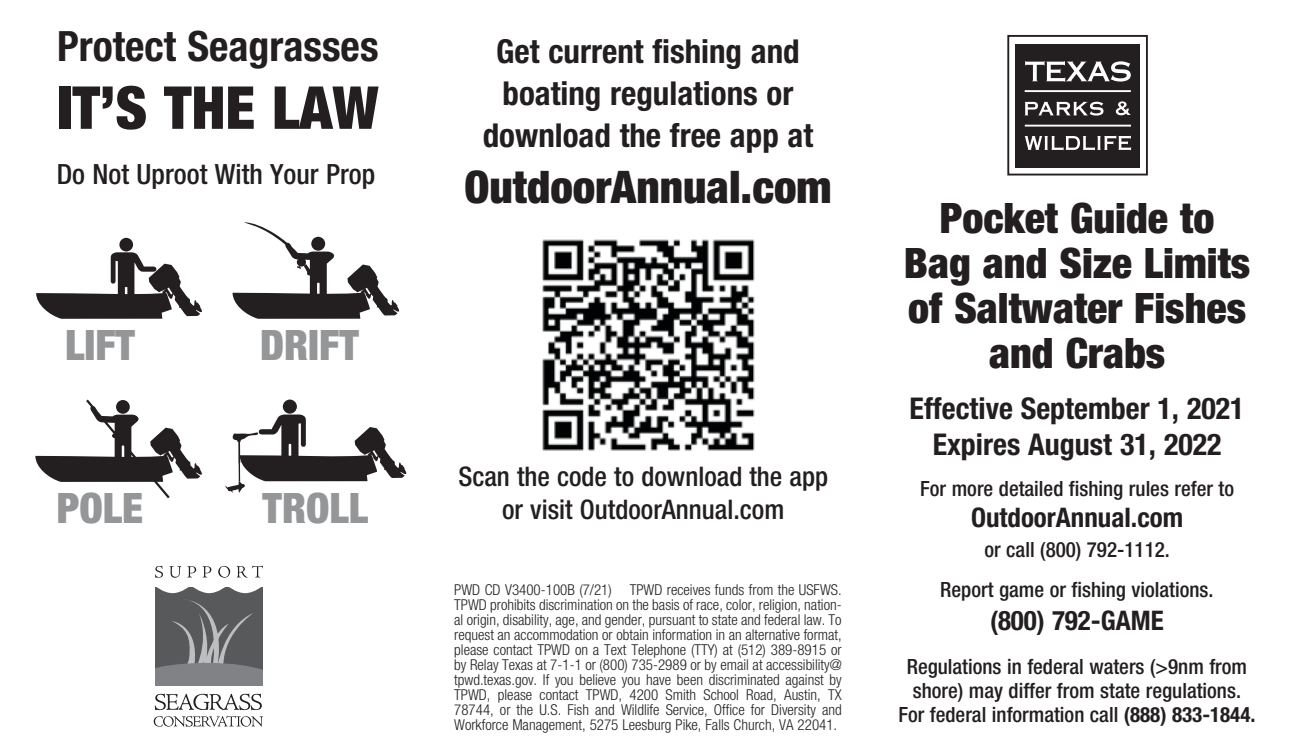
<style>
.page{position:relative;width:1296px;height:756px;background:#fff}
.page>*{position:absolute;margin:0;border:0;box-sizing:border-box;transform-origin:0 0}
.t1{font:900 condensed 59.4px "Helvetica Neue";color:#231f20}
.t2{font:900 condensed 45px "Helvetica Neue";color:#231f20}
.t3{font:900 condensed 42px/45px "Helvetica Neue";color:#231f20;text-align:center}
.t4{font:900 condensed 42px "Helvetica Neue";color:#949698}
.t5{font:700 condensed 41.7px "Helvetica Neue";color:#231f20}
.t6{font:700 condensed 33px "Helvetica Neue";color:#231f20}
.t7{font:700 condensed 30px "Helvetica Neue";color:#231f20}
.t8{font:500 condensed 27.9px "Helvetica Neue";color:#231f20}
.t9{font:500 condensed 27px/33px "Helvetica Neue";color:#231f20;text-align:center}
.t10{font:700 condensed 27px "Helvetica Neue";color:#231f20}
.t11{font:500 condensed 21px/24px "Helvetica Neue";color:#231f20;text-align:center}
.t12{font:300 condensed 15px/15px "Helvetica Neue";color:#231f20;text-align:justify}
.s1{font-weight:700}
</style>
<div class="page">
<div style="left:1007px;top:35px;width:141px;height:141px;border:2px solid #231f20"></div>
<div style="left:1016px;top:44px;width:124px;height:123px;background:#231f20"></div>
<svg style="left:1025px;top:61px;width:106px;height:21px"></svg>
<svg style="left:1025px;top:136px;width:106px;height:14px"></svg>
<svg style="left:1025px;top:102px;width:79px;height:14px"></svg>
<hr style="left:1025px;top:90px;width:106px;height:2px;background:#fff">
<hr style="left:1025px;top:125px;width:106px;height:2px;background:#fff">
<svg style="left:1116px;top:101px;width:15px;height:14px"></svg>
<div style="left:163px;top:592px;width:89px;height:9px;background:#58595b"></div>
<svg style="left:155px;top:587px;width:108px;height:6px"></svg>
<svg style="left:155px;top:599px;width:108px;height:87px;background:#6a6b6d"></svg>
<div style="left:151px;top:673px;width:116px;height:5px;background:#808285"></div>
<div style="left:88px;top:583px;width:66px;height:125px;background:#fff"></div>
<div style="left:263px;top:569px;width:66px;height:125px;background:#fff"></div>
<svg style="left:155px;top:694px;width:107px;height:16px"></svg>
<svg style="left:154px;top:716px;width:109px;height:11px"></svg>
<svg style="left:155px;top:566px;width:8px;height:12px"></svg>
<svg style="left:169px;top:566px;width:12px;height:12px"></svg>
<svg style="left:187px;top:566px;width:9px;height:11px"></svg>
<svg style="left:203px;top:566px;width:8px;height:11px"></svg>
<svg style="left:218px;top:566px;width:12px;height:12px"></svg>
<svg style="left:237px;top:566px;width:26px;height:12px"></svg>
<div style="left:119px;top:238px;width:14px;height:13px;background:#231f20;border-radius:50%"></div>
<svg style="left:36px;top:252px;width:166px;height:67px"></svg>
<svg style="left:233px;top:222px;width:167px;height:97px"></svg>
<svg style="left:35px;top:400px;width:167px;height:98px"></svg>
<div style="left:283px;top:400px;width:14px;height:14px;background:#231f20;border-radius:50%"></div>
<svg style="left:225px;top:415px;width:182px;height:78px"></svg>
<img style="left:542px;top:239px;width:213px;height:212px">
<p class="t5" style="left:57px;top:21px;width:323px">Protect Seagrasses</p>
<p class="t1" style="left:57px;top:71px;width:323px">IT’S THE LAW</p>
<p class="t8" style="left:57px;top:158px;width:320px">Do Not Uproot With Your Prop</p>
<p class="t4" style="left:65px;top:319px;width:71px">LIFT</p>
<p class="t4" style="left:57px;top:482px;width:88px">POLE</p>
<p class="t4" style="left:260px;top:320px;width:100px">DRIFT</p>
<p class="t4" style="left:263px;top:483px;width:107px">TROLL</p>
<p class="t6" style="left:496px;top:32px;width:305px">Get current fishing and</p>
<p class="t6" style="left:503px;top:74px;width:292px">boating regulations or</p>
<p class="t6" style="left:483px;top:116px;width:332px">download the free app at</p>
<p class="t2" style="left:464px;top:159px;width:369px">OutdoorAnnual.com</p>
<p class="t9" style="left:458px;top:460px;width:371px">Scan the code to download the app or visit OutdoorAnnual.com</p>
<p class="t12" style="left:454px;top:583px;width:389px">PWD CD V3400-100B (7/21) TPWD receives funds from the USFWS.<br>TPWD prohibits discrimination on the basis of race, color, religion, nation&shy;al origin, disability, age, and gender, pursuant to state and federal law. To request an accommodation or obtain information in an alternative format, please contact TPWD on a Text Telephone (TTY) at (512) 389-8915 or by Relay Texas at 7-1-1 or (800) 735-2989 or by email at accessibility@ tpwd.texas.gov. If you believe you have been discriminated against by TPWD, please contact TPWD, 4200 Smith School Road, Austin, TX 78744, or the U.S. Fish and Wildlife Service, Office for Diversity and Workforce Management, 5275 Leesburg Pike, Falls Church, VA 22041.</p>
<h1 class="t3" style="left:940px;top:195px;width:276px">Pocket Guide to</h1>
<h1 class="t3" style="left:904px;top:240px;width:348px">Bag and Size Limits</h1>
<h1 class="t3" style="left:908px;top:285px;width:340px">of Saltwater Fishes and Crabs</h1>
<p class="t7" style="left:910px;top:391px;width:337px">Effective September 1, 2021</p>
<p class="t7" style="left:933px;top:427px;width:290px">Expires August 31, 2022</p>
<p class="t11" style="left:920px;top:476px;width:315px">For more detailed fishing rules refer to</p>
<p class="t10" style="left:971px;top:501px;width:214px">OutdoorAnnual.com</p>
<p class="t11" style="left:984px;top:537px;width:187px">or call (800) 792-1112.</p>
<p class="t11" style="left:940px;top:577px;width:275px">Report game or fishing violations.</p>
<p class="t10" style="left:990px;top:604px;width:175px">(800) 792-GAME</p>
<p class="t11" style="left:898px;top:655px;width:359px">Regulations in federal waters (&gt;9nm from shore) may differ from state regulations.<br>For federal information call <span class="s1">(888) 833-1844.</span></p>
</div>
